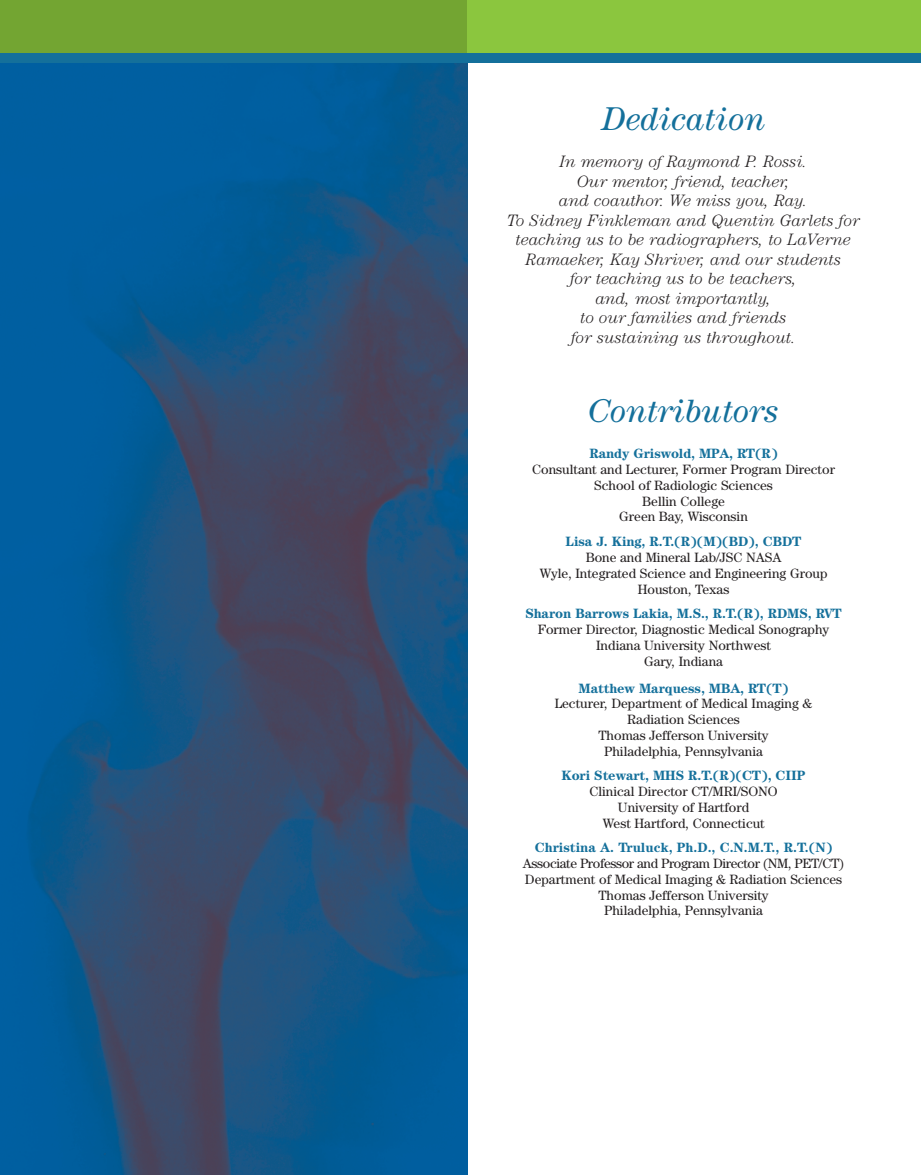
<style>
.page{position:relative;width:921px;height:1175px;background:#fff}
.page>*{position:absolute;margin:0;border:0;box-sizing:border-box;transform-origin:0 0}
.t1{font:italic 33px "Century Std";color:#14709b}
.t2{font:italic 300 16.5px/19.5px "Century Std";color:#231f20;text-align:center}
.t3{font:13.5px/15.8px "Century Std";color:#231f20;text-align:center}
.t4{font:700 13.5px "Century Std";letter-spacing:-.01em;color:#14709b}
</style>
<div class="page">
<img style="left:0;top:62px;width:467px;height:1113px">
<div style="left:0;top:0;width:467px;height:62px;background:#73a532"></div>
<div style="left:467px;top:0;width:453px;height:62px;background:#8bc63e"></div>
<div style="left:0;top:53px;width:920px;height:9px;background:#14709b"></div>
<h1 class="t1" style="left:601px;top:100px;width:165px">Dedication</h1>
<p class="t2" style="left:507px;top:152px;width:354px">In memory of Raymond P. Rossi.<br>Our mentor, friend, teacher,<br>and coauthor. We miss you, Ray.<br>To Sidney Finkleman and Quentin Garlets for teaching us to be radiographers, to LaVerne<br>Ramaeker, Kay Shriver, and our students<br>for teaching us to be teachers,<br>and, most importantly,<br>to our families and friends<br>for sustaining us throughout.</p>
<h1 class="t1" style="left:588px;top:392px;width:192px">Contributors</h1>
<p class="t4" style="left:589px;top:446px;width:190px">Randy Griswold, MPA, RT(R)</p>
<p class="t3" style="left:532px;top:461px;width:304px">Consultant and Lecturer, Former Program Director<br>School of Radiologic Sciences<br>Bellin College<br>Green Bay, Wisconsin</p>
<p class="t4" style="left:565px;top:533px;width:237px">Lisa J. King, R.T.(R)(M)(BD), CBDT</p>
<p class="t3" style="left:539px;top:549px;width:289px">Bone and Mineral Lab/JSC NASA<br>Wyle, Integrated Science and Engineering Group<br>Houston, Texas</p>
<p class="t4" style="left:525px;top:605px;width:318px">Sharon Barrows Lakia, M.S., R.T.(R), RDMS, RVT</p>
<p class="t3" style="left:537px;top:621px;width:293px">Former Director, Diagnostic Medical Sonography<br>Indiana University Northwest<br>Gary, Indiana</p>
<p class="t4" style="left:578px;top:680px;width:211px">Matthew Marquess, MBA, RT(T)</p>
<p class="t3" style="left:554px;top:695px;width:259px">Lecturer, Department of Medical Imaging &amp;<br>Radiation Sciences<br>Thomas Jefferson University<br>Philadelphia, Pennsylvania</p>
<p class="t4" style="left:561px;top:767px;width:245px">Kori Stewart, MHS R.T.(R)(CT), CIIP</p>
<p class="t3" style="left:589px;top:783px;width:190px">Clinical Director CT/MRI/SONO<br>University of Hartford<br>West Hartford, Connecticut</p>
<p class="t4" style="left:534px;top:839px;width:299px">Christina A. Truluck, Ph.D., C.N.M.T., R.T.(N)</p>
<p class="t3" style="left:523px;top:855px;width:322px">Associate Professor and Program Director (NM, PET/CT)<br>Department of Medical Imaging &amp; Radiation Sciences Thomas Jefferson University<br>Philadelphia, Pennsylvania</p>
</div>
